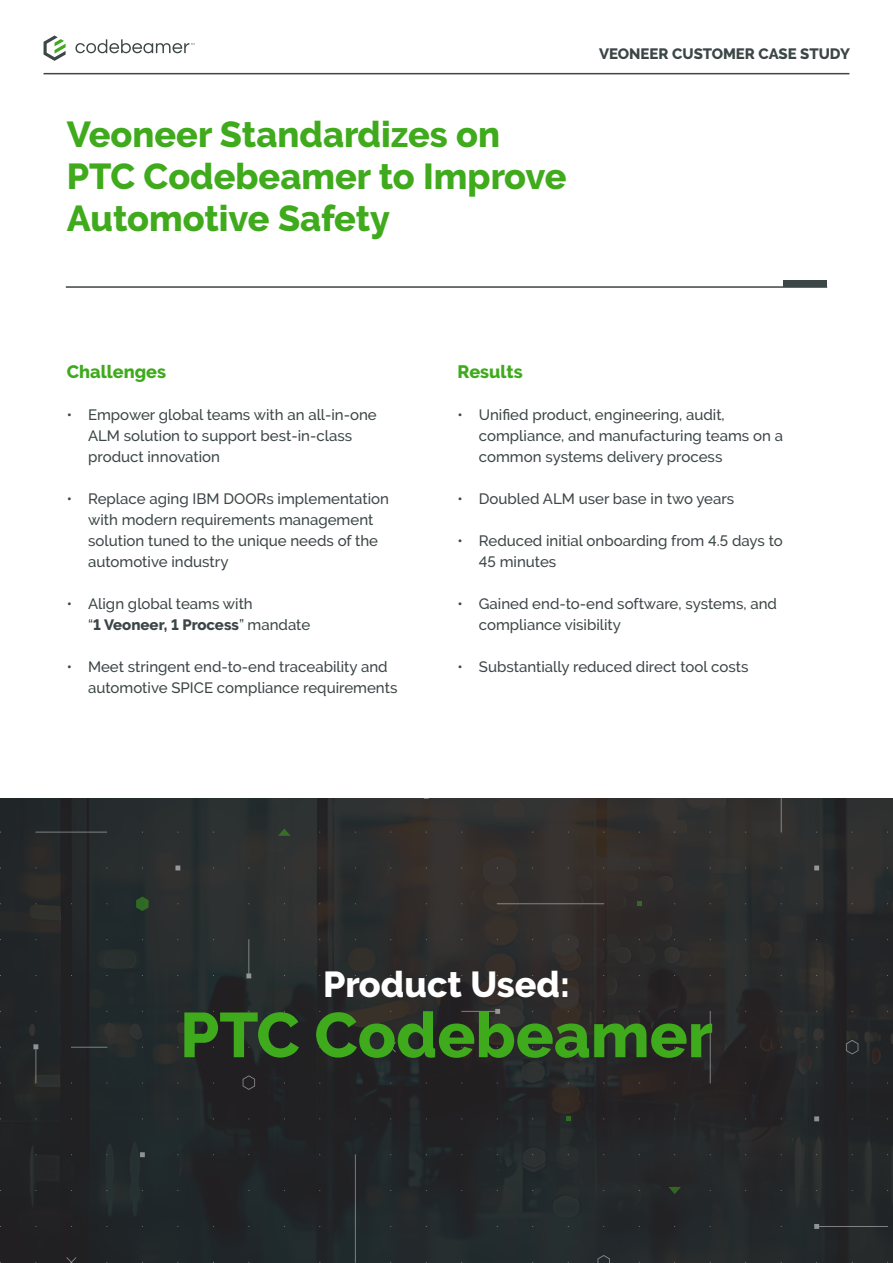
<style>
.page{position:relative;width:893px;height:1263px;background:#fff}
.page>*{position:absolute;margin:0;border:0;box-sizing:border-box;transform-origin:0 0}
.t1{font:800 63px "PTC Raleway";color:#40aa1d}
.t2{font:800 36px/42px "PTC Raleway";color:#40aa1d}
.t3{font:800 36px "PTC Raleway";color:#fff}
.t4{font:800 18px "PTC Raleway";color:#40aa1d}
.t5{font:500 15px/21px "PTC Raleway";color:#3d4647}
.t6{font:800 15px "PTC Raleway";color:#3d4647}
.s1{font-weight:800}
</style>
<div class="page">
<hr style="left:44px;top:73px;width:805px;height:1px;background:#3d4647">
<hr style="left:66px;top:286px;width:761px;height:2px;background:#3d4647">
<svg style="left:75px;top:39px;width:119px;height:14px"></svg>
<svg style="left:44px;top:36px;width:22px;height:25px"></svg>
<div style="left:784px;top:281px;width:43px;height:6px;background:#3d4647"></div>
<svg style="left:0;top:798px;width:888px;height:465px;background:#272929"></svg>
<svg style="left:637px;top:901px;width:5px;height:5px"></svg>
<svg style="left:566px;top:1116px;width:5px;height:5px"></svg>
<svg style="left:136px;top:896px;width:13px;height:15px"></svg>
<svg style="left:278px;top:828px;width:13px;height:8px"></svg>
<svg style="left:668px;top:1187px;width:13px;height:7px"></svg>
<h2 class="t2" style="left:67px;top:114px;width:501px">Veoneer Standardizes on<br>PTC Codebeamer to Improve<br>Automotive Safety</h2>
<p class="t6" style="left:599px;top:45px;width:252px">VEONEER CUSTOMER CASE STUDY</p>
<p class="t4" style="left:67px;top:361px;width:101px">Challenges</p>
<p class="t5" style="left:88px;top:404px;width:290px;text-indent:-21px">• Empower global teams with an all-in-one<br>ALM solution to support best-in-class product innovation</p>
<p class="t5" style="left:88px;top:488px;width:302px;text-indent:-21px">• Replace aging IBM DOORs implementation with modern requirements management solution tuned to the unique needs of the automotive industry</p>
<p class="t5" style="left:88px;top:593px;width:224px;text-indent:-21px">• Align global teams with<br>“<span class="s1">1 Veoneer, 1 Process</span>” mandate</p>
<p class="t5" style="left:88px;top:656px;width:311px;text-indent:-21px">• Meet stringent end-to-end traceability and automotive SPICE compliance requirements</p>
<p class="t4" style="left:458px;top:361px;width:67px">Results</p>
<p class="t5" style="left:479px;top:404px;width:306px;text-indent:-21px">• Unified product, engineering, audit, compliance, and manufacturing teams on a common systems delivery process</p>
<p class="t5" style="left:458px;top:488px;width:278px">• Doubled ALM user base in two years</p>
<p class="t5" style="left:479px;top:530px;width:306px;text-indent:-21px">• Reduced initial onboarding from 4.5 days to<br>45 minutes</p>
<p class="t5" style="left:479px;top:593px;width:300px;text-indent:-21px">• Gained end-to-end software, systems, and compliance visibility</p>
<p class="t5" style="left:458px;top:656px;width:292px">• Substantially reduced direct tool costs</p>
<h2 class="t3" style="left:323px;top:964px;width:248px">Product Used:</h2>
<h1 class="t1" style="left:180px;top:999px;width:534px">PTC Codebeamer</h1>
</div>
